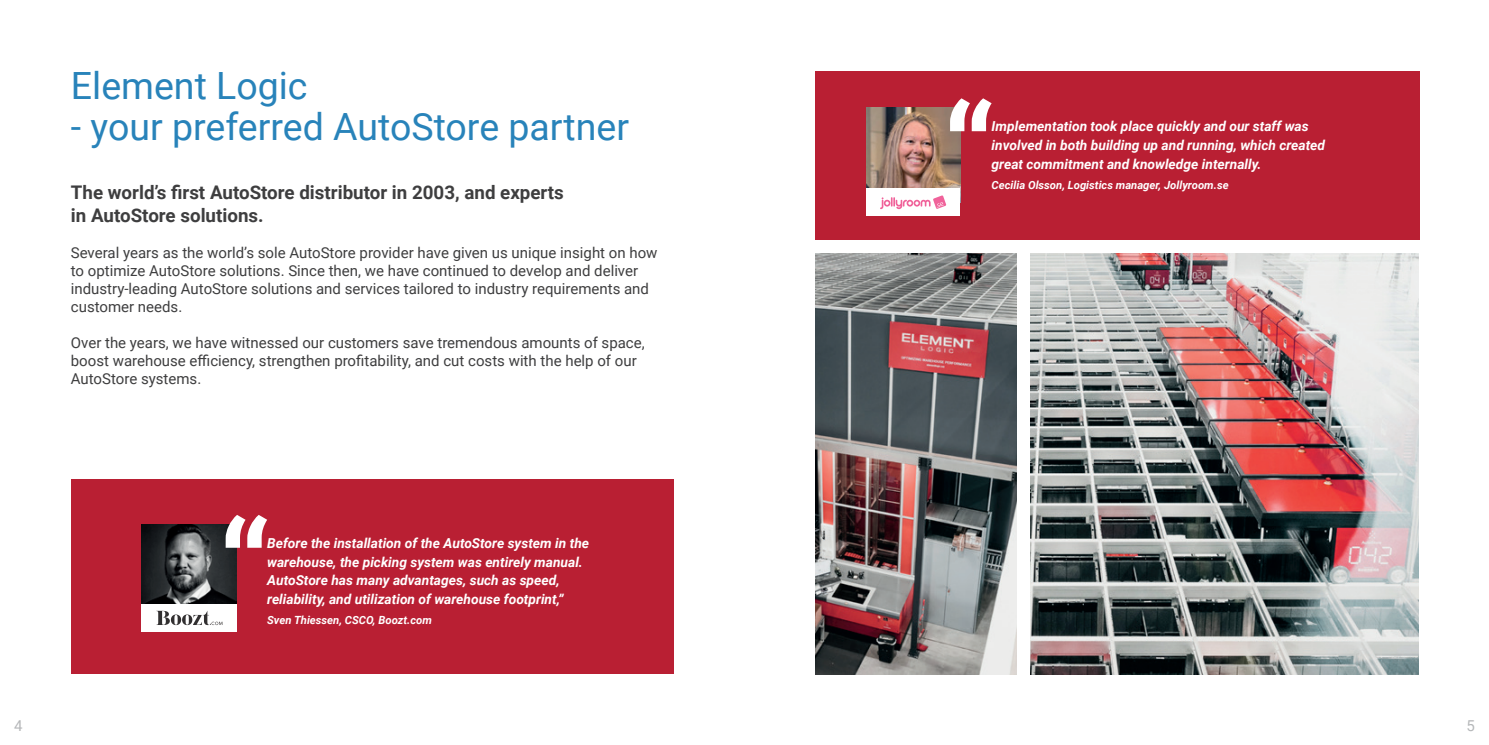
<style>
.page{position:relative;width:1489px;height:745px;background:#fff}
.page>*{position:absolute;margin:0;border:0;box-sizing:border-box;transform-origin:0 0}
.t1{font:37.5px "Roboto";color:#2883ba}
.t2{font:700 18.75px/22.5px "Roboto";color:#3e3e3f}
.t3{font:15px/18px "Roboto";color:#3e3e3f}
.t4{font:15px "Roboto";color:#b5b7b9}
.t5{font:italic 700 13.75px/18.8px "Roboto";color:#fff}
.t6{font:italic 700 11.25px "Roboto";color:#fff}
</style>
<div class="page">
<img style="left:815px;top:253px;width:201px;height:420px">
<img style="left:1030px;top:253px;width:387px;height:420px">
<div style="left:71px;top:479px;width:602px;height:194px;background:#b91f33"></div>
<div style="left:815px;top:71px;width:604px;height:168px;background:#b91f33"></div>
<img style="left:142px;top:524px;width:95px;height:79px">
<svg style="left:226px;top:515px;width:41px;height:32px"></svg>
<img style="left:866px;top:107px;width:93px;height:81px">
<svg style="left:950px;top:98px;width:41px;height:33px"></svg>
<div style="left:866px;top:188px;width:93px;height:28px;background:#fff"></div>
<svg style="left:880px;top:195px;width:66px;height:14px"></svg>
<div style="left:142px;top:603px;width:95px;height:28px;background:#fff"></div>
<svg style="left:156px;top:610px;width:66px;height:14px"></svg>
<h1 class="t1" style="left:71px;top:59px;width:238px">Element Logic</h1>
<h1 class="t1" style="left:71px;top:101px;width:559px">- your preferred AutoStore partner</h1>
<p class="t2" style="left:71px;top:180px;width:494px">The world’s first AutoStore distributor in 2003, and experts in AutoStore solutions.</p>
<p class="t3" style="left:71px;top:242px;width:588px">Several years as the world’s sole AutoStore provider have given us unique insight on how to optimize AutoStore solutions. Since then, we have continued to develop and deliver industry-leading AutoStore solutions and services tailored to industry requirements and customer needs.</p>
<p class="t3" style="left:71px;top:332px;width:575px">Over the years, we have witnessed our customers save tremendous amounts of space, boost warehouse efficiency, strengthen profitability, and cut costs with the help of our<br>AutoStore systems.</p>
<p class="t5" style="left:267px;top:532px;width:323px">Before the installation of the AutoStore system in the warehouse, the picking system was entirely manual.<br>AutoStore has many advantages, such as speed, reliability, and utilization of warehouse footprint,”</p>
<p class="t6" style="left:267px;top:612px;width:166px">Sven Thiessen, CSCO, Boozt.com</p>
<p class="t5" style="left:991px;top:116px;width:335px">Implementation took place quickly and our staff was involved in both building up and running, which created great commitment and knowledge internally.</p>
<p class="t6" style="left:991px;top:177px;width:238px">Cecilia Olsson, Logistics manager, Jollyroom.se</p>
<p class="t4" style="left:14px;top:714px;width:10px">4</p>
<p class="t4" style="left:1466px;top:714px;width:10px">5</p>
</div>
